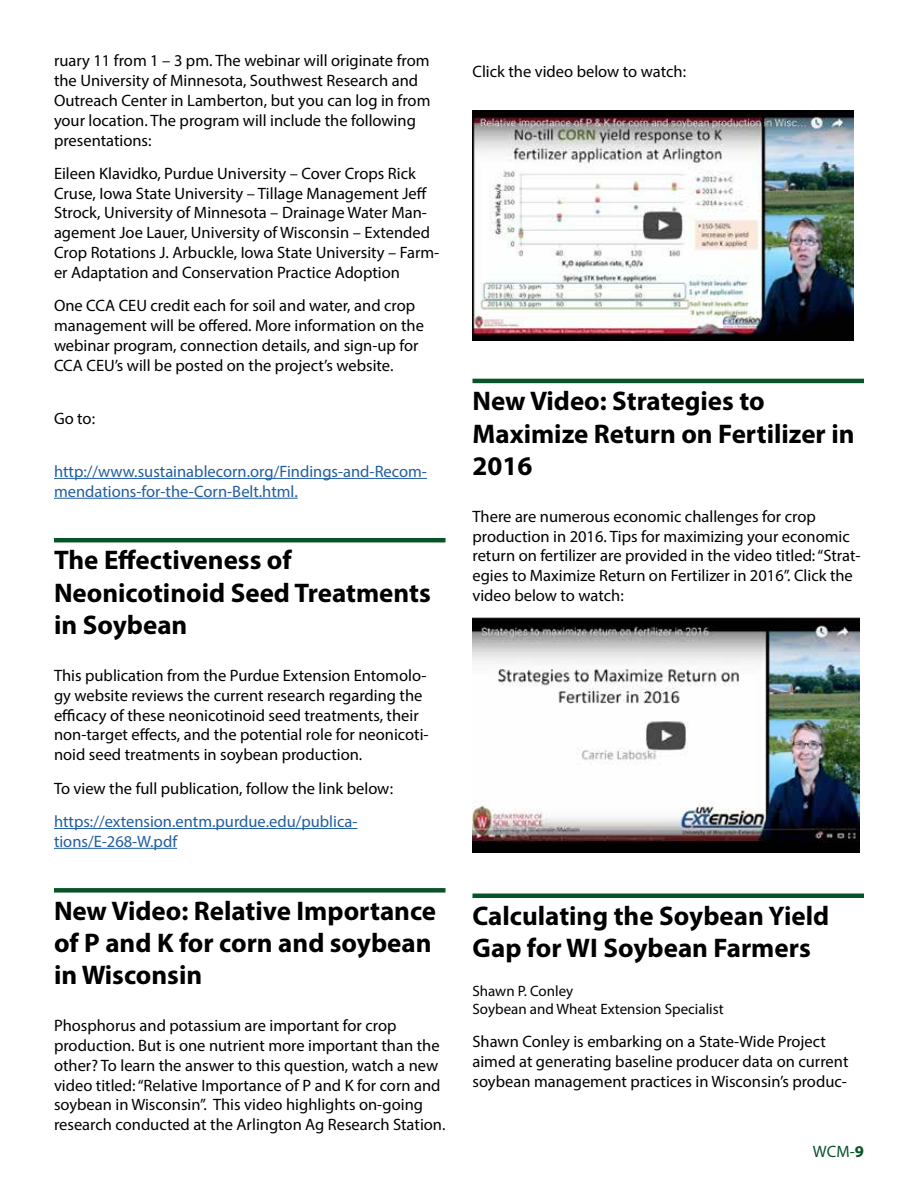
<style>
.page{position:relative;width:918px;height:1188px;background:#fff}
.page>*{position:absolute;margin:0;border:0;box-sizing:border-box;transform-origin:0 0}
.t1{font:700 27px/32.4px "Myriad Pro";color:#000}
.t2{font:16.5px/19.8px "Myriad Pro";color:#000}
.t3{font:16.5px/19.8px "Myriad Pro";color:#215e9e}
.t4{font:16.5px "Myriad Pro";color:#095328}
.t5{font:15px/18px "Myriad Pro";color:#000}
.s1{font-weight:700}
</style>
<div class="page">
<hr style="left:54px;top:478px;width:373px;height:1px;background:#215e9e">
<hr style="left:54px;top:498px;width:244px;height:1px;background:#215e9e">
<hr style="left:54px;top:538px;width:392px;height:4px;background:#095328">
<hr style="left:54px;top:828px;width:303px;height:1px;background:#215e9e">
<hr style="left:54px;top:848px;width:123px;height:1px;background:#215e9e">
<div style="left:54px;top:888px;width:392px;height:5px;background:#095328"></div>
<hr style="left:472px;top:379px;width:392px;height:4px;background:#095328">
<hr style="left:472px;top:894px;width:392px;height:4px;background:#095328">
<img style="left:472px;top:110px;width:382px;height:231px">
<img style="left:472px;top:618px;width:387px;height:234px">
<p class="t2" style="left:54px;top:51px;width:378px">ruary 11 from 1 – 3 pm. The webinar will originate from the University of Minnesota, Southwest Research and Outreach Center in Lamberton, but you can log in from your location. The program will include the following presentations:</p>
<p class="t2" style="left:54px;top:163px;width:387px">Eileen Klavidko, Purdue University – Cover Crops Rick Cruse, Iowa State University – Tillage Management Jeff Strock, University of Minnesota – Drainage Water Man&shy;agement Joe Lauer, University of Wisconsin – Extended Crop Rotations J. Arbuckle, Iowa State University – Farm&shy;er Adaptation and Conservation Practice Adoption</p>
<p class="t2" style="left:54px;top:295px;width:371px">One CCA CEU credit each for soil and water, and crop management will be offered. More information on the webinar program, connection details, and sign-up for CCA CEU’s will be posted on the project’s website.</p>
<p class="t2" style="left:54px;top:408px;width:43px">Go to:</p>
<p class="t3" style="left:54px;top:461px;width:375px">http://www.sustainablecorn.org/Findings-and-Recom&shy;mendations-for-the-Corn-Belt.html.</p>
<h1 class="t1" style="left:54px;top:543px;width:378px">The Effectiveness of<br>Neonicotinoid Seed Treatments in Soybean</h1>
<p class="t2" style="left:54px;top:665px;width:376px">This publication from the Purdue Extension Entomolo&shy;gy website reviews the current research regarding the efficacy of these neonicotinoid seed treatments, their non-target effects, and the potential role for neonicoti&shy;noid seed treatments in soybean production.</p>
<p class="t2" style="left:54px;top:778px;width:341px">To view the full publication, follow the link below:</p>
<p class="t3" style="left:54px;top:811px;width:305px">https://extension.entm.purdue.edu/publica&shy;tions/E-268-W.pdf</p>
<h1 class="t1" style="left:54px;top:893px;width:384px">New Video: Relative Importance of P and K for corn and soybean in Wisconsin</h1>
<p class="t2" style="left:54px;top:1015px;width:393px">Phosphorus and potassium are important for crop production. But is one nutrient more important than the other? To learn the answer to this question, watch a new video titled: “Relative Importance of P and K for corn and soybean in Wisconsin”. This video highlights on-going research conducted at the Arlington Ag Research Station.</p>
<p class="t2" style="left:472px;top:61px;width:215px">Click the video below to watch:</p>
<h1 class="t1" style="left:472px;top:384px;width:384px">New Video: Strategies to<br>Maximize Return on Fertilizer in<br>2016</h1>
<p class="t2" style="left:472px;top:506px;width:390px">There are numerous economic challenges for crop production in 2016. Tips for maximizing your economic return on fertilizer are provided in the video titled: “Strat&shy;egies to Maximize Return on Fertilizer in 2016”. Click the video below to watch:</p>
<h1 class="t1" style="left:472px;top:899px;width:358px">Calculating the Soybean Yield<br>Gap for WI Soybean Farmers</h1>
<p class="t5" style="left:472px;top:981px;width:253px">Shawn P. Conley<br>Soybean and Wheat Extension Specialist</p>
<p class="t2" style="left:472px;top:1031px;width:377px">Shawn Conley is embarking on a State‐Wide Project aimed at generating baseline producer data on current soybean management practices in Wisconsin’s produc-</p>
<p class="t4" style="left:813px;top:1142px;width:53px">WCM-<span class="s1">9</span></p>
</div>
